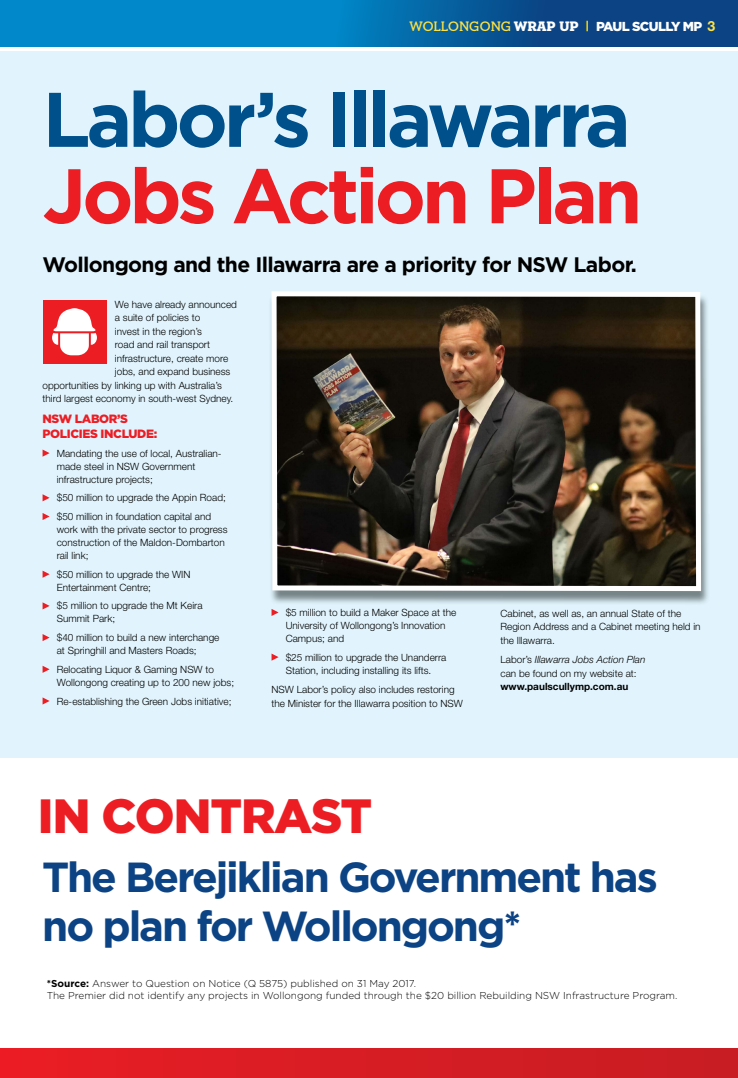
<style>
.page{position:relative;width:738px;height:1078px;background:#fff}
.page>*{position:absolute;margin:0;border:0;box-sizing:border-box;transform-origin:0 0}
.t1{font:700 77.1px/76.3px "Gotham";letter-spacing:-.05em;color:#00508c}
.t2{font:900 48px "Gotham";letter-spacing:-.025em;color:#ed1d24}
.t3{font:700 42px/49px "Gotham";letter-spacing:-.05em;color:#0c4384}
.t4{font:700 21px "Gotham";letter-spacing:-.03em;color:#000}
.t5{font:900 13px "Gotham";letter-spacing:-.05em;color:#fff}
.t6{font:900 12px/15px "Gotham";letter-spacing:-.03em;color:#ed1d24}
.t7{font:300 10px/13px "Helvetica Neue";color:#000}
.t8{font:300 10px "Gotham";color:#000}
.s1{font-family:"Neutraface Slab Display";font-weight:700;font-size:14px;color:#ffe241}
.s2{font-family:"Neutraface Slab Display Titling";font-weight:400;font-size:14px}
.s3{font-family:"Helvetica Neue";font-weight:700;font-size:14px;color:#fd0}
.s4{font-family:"Helvetica Neue";font-weight:700;font-size:14px;color:#ffe241}
.s5{color:#ed1d24}
.s6{font-style:italic}
.s7{font-weight:700}
</style>
<div class="page">
<div style="left:0;top:51px;width:737px;height:706px;background:#e1f4fd"></div>
<svg style="left:0;top:0;width:737px;height:46px;background:#046bac"></svg>
<div style="left:0;top:1047px;width:737px;height:30px;background:linear-gradient(to right,#ea1d24,#c61d23)"></div>
<svg style="left:43px;top:449px;width:7px;height:7px"></svg>
<svg style="left:43px;top:494px;width:7px;height:7px"></svg>
<svg style="left:43px;top:513px;width:7px;height:7px"></svg>
<svg style="left:43px;top:571px;width:7px;height:6px"></svg>
<svg style="left:43px;top:602px;width:7px;height:7px"></svg>
<svg style="left:43px;top:634px;width:7px;height:7px"></svg>
<svg style="left:43px;top:666px;width:7px;height:6px"></svg>
<svg style="left:43px;top:697px;width:7px;height:7px"></svg>
<svg style="left:271px;top:609px;width:7px;height:7px"></svg>
<svg style="left:271px;top:653px;width:7px;height:7px"></svg>
<div style="left:268px;top:294px;width:441px;height:311px;background:#2f3a3a;opacity:.6"></div>
<img style="left:269px;top:291px;width:434px;height:302px">
<div style="left:43px;top:300px;width:63px;height:63px;background:#ed1d24"></div>
<svg style="left:52px;top:308px;width:45px;height:47px"></svg>
<p class="t5" style="left:409px;top:18px;width:307px"><span class="s1">WOLLONGONG</span> <span class="s2">WRAP UP</span> <span class="s3">|</span> PAUL SCULLY MP <span class="s4">3</span></p>
<p class="t1" style="left:43px;top:81px;width:600px">Labor’s Illawarra<br><span class="s5">Jobs Action Plan</span></p>
<p class="t4" style="left:43px;top:250px;width:595px">Wollongong and the Illawarra are a priority for NSW Labor.</p>
<p class="t7" style="left:115px;top:297px;width:123px">We have already announced</p>
<p class="t7" style="left:115px;top:311px;width:87px">a suite of policies to</p>
<p class="t7" style="left:115px;top:324px;width:88px">invest in the region’s</p>
<p class="t7" style="left:115px;top:338px;width:97px">road and rail transport</p>
<p class="t7" style="left:115px;top:351px;width:115px">infrastructure, create more</p>
<p class="t7" style="left:115px;top:365px;width:117px">jobs, and expand business</p>
<p class="t7" style="left:43px;top:378px;width:181px">opportunities by linking up with Australia’s</p>
<p class="t7" style="left:43px;top:392px;width:192px">third largest economy in south-west Sydney.</p>
<p class="t6" style="left:43px;top:411px;width:116px">NSW LABOR’S<br>POLICIES INCLUDE:</p>
<p class="t7" style="left:57px;top:446px;width:166px">Mandating the use of local, Australian&shy;made steel in NSW Government infrastructure projects;</p>
<p class="t7" style="left:57px;top:491px;width:170px">$50 million to upgrade the Appin Road;</p>
<p class="t7" style="left:57px;top:509px;width:172px">$50 million in foundation capital and work with the private sector to progress construction of the Maldon-Dombarton rail link;</p>
<p class="t7" style="left:57px;top:567px;width:135px">$50 million to upgrade the WIN<br>Entertainment Centre;</p>
<p class="t7" style="left:57px;top:599px;width:147px">$5 million to upgrade the Mt Keira<br>Summit Park;</p>
<p class="t7" style="left:57px;top:630px;width:164px">$40 million to build a new interchange at Springhill and Masters Roads;</p>
<p class="t7" style="left:57px;top:662px;width:179px">Relocating Liquor &amp; Gaming NSW to<br>Wollongong creating up to 200 new jobs;</p>
<p class="t7" style="left:57px;top:694px;width:176px">Re-establishing the Green Jobs initiative;</p>
<p class="t7" style="left:285px;top:605px;width:172px">$5 million to build a Maker Space at the<br>University of Wollongong’s Innovation<br>Campus; and</p>
<p class="t7" style="left:285px;top:650px;width:162px;line-height:13.5px">$25 million to upgrade the Unanderra<br>Station, including installing its lifts.</p>
<p class="t7" style="left:271px;top:682px;width:193px;line-height:13.5px">NSW Labor’s policy also includes restoring the Minister for the Illawarra position to NSW</p>
<p class="t2" style="left:38px;top:782px;width:335px">IN CONTRAST</p>
<p class="t7" style="left:500px;top:606px;width:201px;line-height:13.5px">Cabinet, as well as, an annual State of the<br>Region Address and a Cabinet meeting held in the Illawarra.</p>
<p class="t7" style="left:500px;top:652px;width:146px;line-height:13.5px">Labor’s <span class="s6">Illawarra Jobs Action Plan </span>can be found on my website at: <span class="s7">www.paulscullymp.com.au</span></p>
<p class="t3" style="left:42px;top:852px;width:616px">The Berejiklian Government has no plan for Wollongong*</p>
<p class="t8" style="left:47px;top:977px;width:370px"><span class="s7">*Source:</span> Answer to Question on Notice (Q 5875) published on 31 May 2017.</p>
<p class="t8" style="left:47px;top:989px;width:631px">The Premier did not identify any projects in Wollongong funded through the $20 billion Rebuilding NSW Infrastructure Program.</p>
</div>
